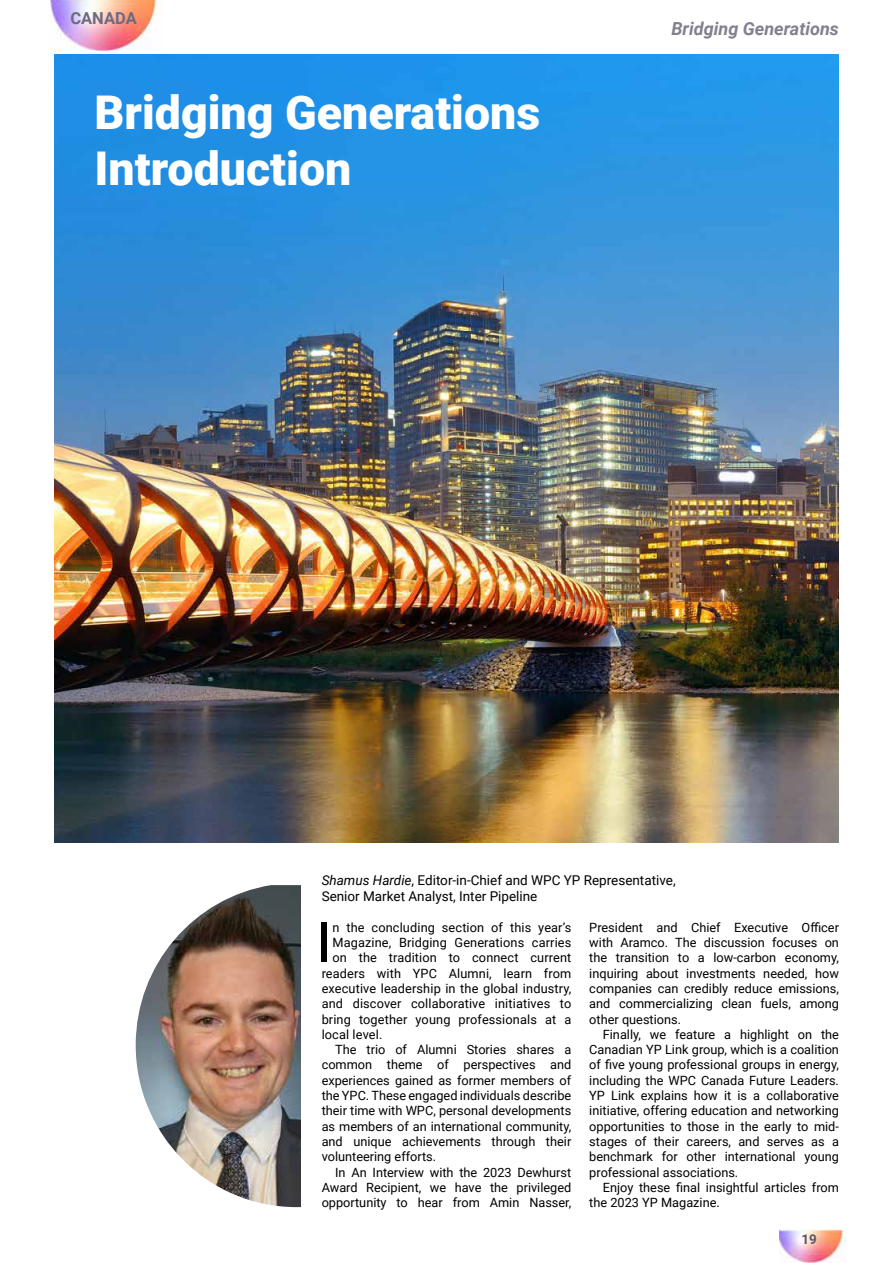
<style>
.page{position:relative;width:893px;height:1263px;background:#fff}
.page>*{position:absolute;margin:0;border:0;box-sizing:border-box;transform-origin:0 0}
.t1{font:55.8px "Roboto";color:#000}
.t2{font:900 46.5px/55.8px "Roboto";color:#fff}
.t3{font:italic 700 18px "Roboto";color:#82808f}
.t4{font:700 16.5px "Roboto";color:#6d6a7e}
.t5{font:13.5px/16.2px "Roboto";color:#000}
.t6{font:700 13.5px "Roboto";color:#5a556e}
.t7{font:12.75px/15.3px "Roboto";color:#000;text-align:justify}
.s1{font-style:italic}
</style>
<div class="page">
<img style="left:136px;top:885px;width:165px;height:322px">
<img style="left:51px;top:0;width:110px;height:52px">
<img style="left:54px;top:54px;width:785px;height:789px">
<img style="left:779px;top:1230px;width:67px;height:33px">
<p class="t4" style="left:70px;top:7px;width:68px">CANADA</p>
<h2 class="t2" style="left:94px;top:83px;width:447px">Bridging Generations<br>Introduction</h2>
<h3 class="t3" style="left:671px;top:16px;width:169px">Bridging Generations</h3>
<p class="t5" style="left:322px;top:871px;width:355px"><span class="s1">Shamus Hardie</span>, Editor-in-Chief and WPC YP Representative,<br>Senior Market Analyst, Inter Pipeline</p>
<p class="t7" style="left:589px;top:919px;width:251px">President and Chief Executive Officer with Aramco. The discussion focuses on the transition to a low-carbon economy, inquiring about investments needed, how companies can credibly reduce emissions, and commercializing clean fuels, among other questions.</p>
<p class="t7" style="left:589px;top:1026px;width:251px;text-indent:14px">Finally, we feature a highlight on the Canadian YP Link group, which is a coalition of five young professional groups in energy, including the WPC Canada Future Leaders.<br>YP Link explains how it is a collaborative initiative, offering education and networking opportunities to those in the early to mid&shy;stages of their careers, and serves as a benchmark for other international young professional associations.</p>
<p class="t7" style="left:589px;top:1179px;width:251px;text-indent:14px">Enjoy these final insightful articles from the 2023 YP Magazine.</p>
<h1 class="t1" style="left:317px;top:903px;width:17px">I</h1>
<p class="t7" style="left:332px;top:919px;width:240px">n the concluding section of this year’s</p>
<p class="t7" style="left:332px;top:934px;width:240px">Magazine, Bridging Generations carries</p>
<p class="t7" style="left:332px;top:950px;width:240px">on the tradition to connect current</p>
<p class="t7" style="left:322px;top:965px;width:251px">readers with YPC Alumni, learn from</p>
<p class="t7" style="left:322px;top:980px;width:251px">executive leadership in the global industry,</p>
<p class="t7" style="left:322px;top:995px;width:251px">and discover collaborative initiatives to</p>
<p class="t7" style="left:322px;top:1011px;width:251px">bring together young professionals at a</p>
<p class="t7" style="left:322px;top:1026px;width:62px">local level.</p>
<p class="t7" style="left:335px;top:1041px;width:238px">The trio of Alumni Stories shares a</p>
<p class="t7" style="left:322px;top:1057px;width:251px">common theme of perspectives and</p>
<p class="t7" style="left:322px;top:1072px;width:251px">experiences gained as former members of</p>
<p class="t7" style="left:322px;top:1087px;width:251px">the YPC. These engaged individuals describe</p>
<p class="t7" style="left:322px;top:1103px;width:251px">their time with WPC, personal developments</p>
<p class="t7" style="left:322px;top:1118px;width:251px">as members of an international community,</p>
<p class="t7" style="left:322px;top:1133px;width:251px">and unique achievements through their</p>
<p class="t7" style="left:322px;top:1148px;width:116px">volunteering efforts.</p>
<p class="t7" style="left:335px;top:1164px;width:238px">In An Interview with the 2023 Dewhurst</p>
<p class="t7" style="left:322px;top:1179px;width:251px">Award Recipient, we have the privileged</p>
<p class="t7" style="left:322px;top:1194px;width:251px">opportunity to hear from Amin Nasser,</p>
<p class="t6" style="left:801px;top:1230px;width:17px">19</p>
</div>
